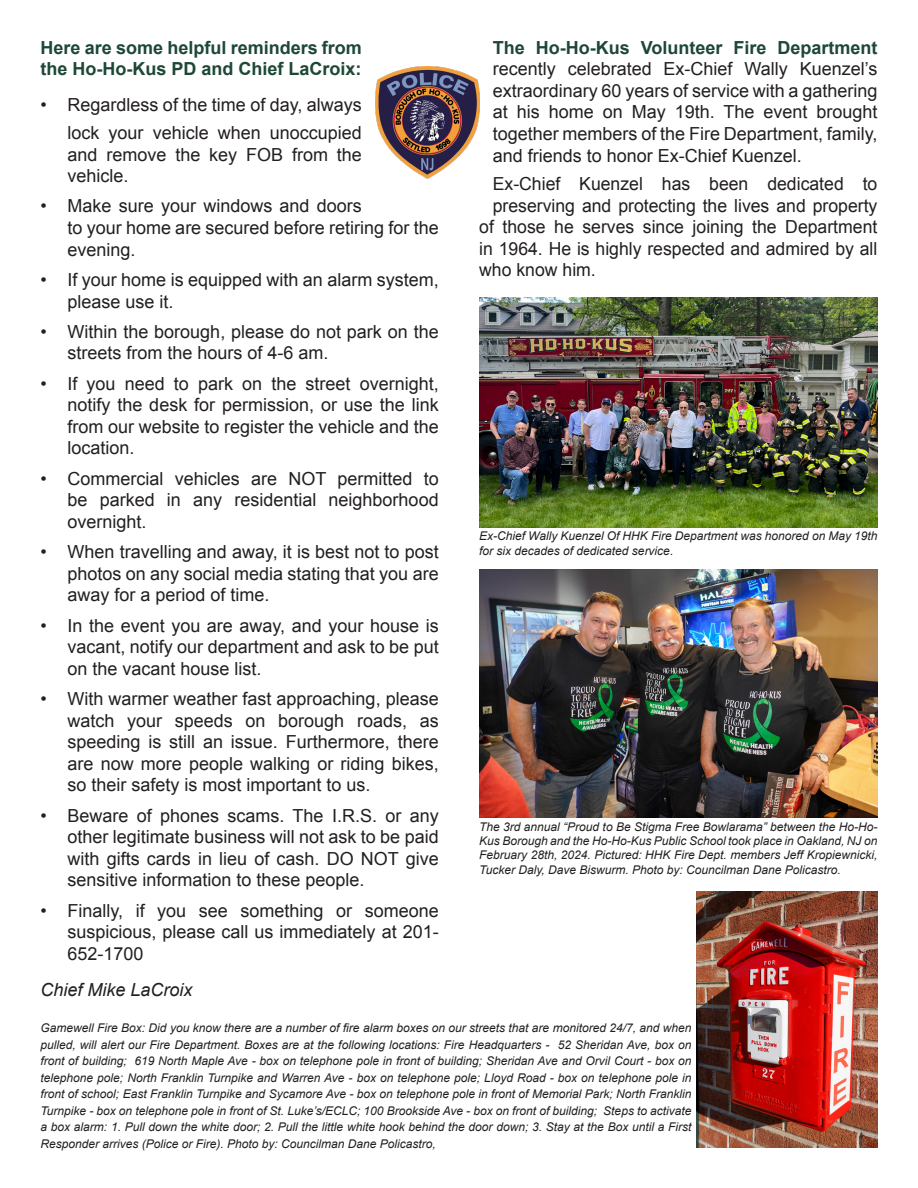
<style>
.page{position:relative;width:918px;height:1188px;background:#fff}
.page>*{position:absolute;margin:0;border:0;box-sizing:border-box;transform-origin:0 0}
.t1{font:18px/21.6px "Arial";color:#231f20;text-align:justify}
.t2{font:700 18px/21.6px "Arial";color:#1e4836}
.t3{font:italic 18px "Arial";color:#231f20}
.t4{font:italic 12px/16.5px "Arial";color:#231f20;text-align:justify}
.s1{font-weight:700;color:#1e4836}
</style>
<div class="page">
<img style="left:479px;top:570px;width:399px;height:247px">
<img style="left:375px;top:66px;width:104px;height:112px">
<img style="left:479px;top:297px;width:399px;height:230px">
<img style="left:696px;top:891px;width:182px;height:257px">
<p class="t2" style="left:40px;top:37px;width:323px">Here are some helpful reminders from the Ho-Ho-Kus PD and Chief LaCroix:</p>
<p class="t1" style="left:40px;top:92px;width:323px;line-height:27.6px;text-align:right">• Regardless of the time of day, always lock your vehicle when unoccupied</p>
<p class="t1" style="left:68px;top:144px;width:296px">and remove the key FOB from the vehicle.</p>
<p class="t1" style="left:68px;top:196px;width:373px;text-align:left;text-indent:-27px">• Make sure your windows and doors<br>to your home are secured before retiring for the evening.</p>
<p class="t1" style="left:68px;top:269px;width:373px;text-indent:-27px">• If your home is equipped with an alarm system, please use it.</p>
<p class="t1" style="left:68px;top:321px;width:373px;text-indent:-27px">• Within the borough, please do not park on the streets from the hours of 4-6 am.</p>
<p class="t1" style="left:68px;top:373px;width:373px;text-indent:-27px">• If you need to park on the street overnight, notify the desk for permission, or use the link from our website to register the vehicle and the location.</p>
<p class="t1" style="left:68px;top:468px;width:373px;text-indent:-27px">• Commercial vehicles are NOT permitted to be parked in any residential neighborhood overnight.</p>
<p class="t1" style="left:68px;top:541px;width:373px;text-indent:-27px">• When travelling and away, it is best not to post photos on any social media stating that you are away for a period of time.</p>
<p class="t1" style="left:68px;top:615px;width:373px;text-indent:-27px">• In the event you are away, and your house is vacant, notify our department and ask to be put on the vacant house list.</p>
<p class="t1" style="left:68px;top:688px;width:373px;text-indent:-27px">• With warmer weather fast approaching, please watch your speeds on borough roads, as speeding is still an issue. Furthermore, there are now more people walking or riding bikes, so their safety is most important to us.</p>
<p class="t1" style="left:68px;top:805px;width:373px;text-indent:-27px">• Beware of phones scams. The I.R.S. or any other legitimate business will not ask to be paid with gifts cards in lieu of cash. DO NOT give sensitive information to these people.</p>
<p class="t1" style="left:68px;top:900px;width:373px;text-indent:-27px">• Finally, if you see something or someone suspicious, please call us immediately at 201- 652-1700</p>
<p class="t3" style="left:40px;top:978px;width:154px">Chief Mike LaCroix</p>
<p class="t1" style="left:493px;top:37px;width:386px"><span class="s1">The Ho-Ho-Kus Volunteer Fire Department </span>recently celebrated Ex-Chief Wally Kuenzel’s extraordinary 60 years of service with a gathering at his home on May 19th. The event brought together members of the Fire Department, family, and friends to honor Ex-Chief Kuenzel.</p>
<p class="t1" style="left:493px;top:173px;width:386px">Ex-Chief Kuenzel has been dedicated to</p>
<p class="t1" style="left:493px;top:195px;width:386px">preserving and protecting the lives and property</p>
<p class="t1" style="left:479px;top:216px;width:400px">of those he serves since joining the Department</p>
<p class="t1" style="left:479px;top:238px;width:400px">in 1964. He is highly respected and admired by all</p>
<p class="t1" style="left:479px;top:259px;width:118px">who know him.</p>
<p class="t4" style="left:479px;top:529px;width:400px;line-height:14.4px">Ex-Chief Wally Kuenzel Of HHK Fire Department was honored on May 19th for six decades of dedicated service.</p>
<p class="t4" style="left:479px;top:819px;width:400px;line-height:14.4px">The 3rd annual “Proud to Be Stigma Free Bowlarama” between the Ho-Ho-Kus Borough and the Ho-Ho-Kus Public School took place in Oakland, NJ on February 28th, 2024. Pictured: HHK Fire Dept. members Jeff Kropiewnicki, Tucker Daly, Dave Biswurm. Photo by: Councilman Dane Policastro.</p>
<p class="t4" style="left:40px;top:1020px;width:653px">Gamewell Fire Box: Did you know there are a number of fire alarm boxes on our streets that are monitored 24/7, and when pulled, will alert our Fire Department. Boxes are at the following locations: Fire Headquarters - 52 Sheridan Ave, box on front of building; 619 North Maple Ave - box on telephone pole in front of building; Sheridan Ave and Orvil Court - box on telephone pole; North Franklin Turnpike and Warren Ave - box on telephone pole; Lloyd Road - box on telephone pole in front of school; East Franklin Turnpike and Sycamore Ave - box on telephone pole in front of Memorial Park; North Franklin Turnpike - box on telephone pole in front of St. Luke’s/ECLC; 100 Brookside Ave - box on front of building; Steps to activate a box alarm: 1. Pull down the white door; 2. Pull the little white hook behind the door down; 3. Stay at the Box until a First Responder arrives (Police or Fire). Photo by: Councilman Dane Policastro,</p>
</div>
